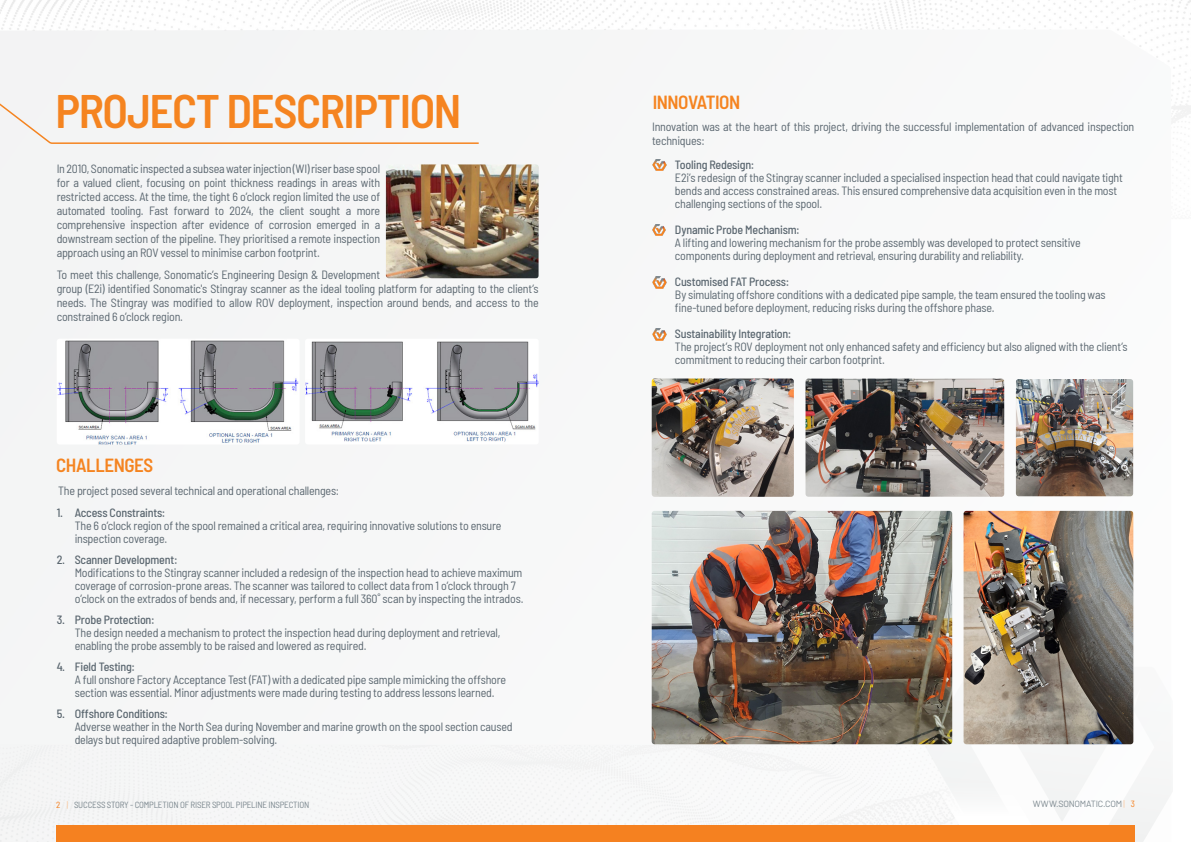
<style>
.page{position:relative;width:1191px;height:842px;background:#fff}
.page>*{position:absolute;margin:0;border:0;box-sizing:border-box;transform-origin:0 0}
.HEADING{font:600 semi-condensed 47px "Barlow";letter-spacing:-.03em;color:#f58420}
.SUBHEADING___1{font:600 semi-condensed 19px "Barlow";letter-spacing:-.025em;color:#f58420}
.INTRO_TEXT{font:semi-condensed 12px/13px "Barlow";letter-spacing:-.02em;color:#5b6770}
.t1{font:semi-condensed 9px "Barlow";letter-spacing:-.02em;color:#7c888f}
.t2{font:9px "Barlow";letter-spacing:-.025em;color:#7c888f}
.s1{font-weight:500}
.s2{color:#f58120}
.s3{color:#fcc89b}
.s4{font-stretch:semi-condensed;color:#fcc89b}
.s5{font-stretch:semi-condensed;color:#f58120}
</style>
<div class="page">
<div style="left:0;top:526px;width:1134px;height:316px;background:#f6f7f7"></div>
<svg style="left:925px;top:627px;width:246px;height:215px"></svg>
<svg style="left:57px;top:767px;width:1077px;height:59px"></svg>
<img style="left:0;top:0;width:1191px;height:526px">
<div style="left:56px;top:826px;width:1078px;height:16px;background:#f58120"></div>
<div style="left:0;top:94px;width:480px;height:51px;background:#f4f4f5"></div>
<img style="left:386px;top:164px;width:153px;height:114px">
<img style="left:57px;top:339px;width:242px;height:105px">
<img style="left:305px;top:339px;width:234px;height:105px">
<svg style="left:653px;top:159px;width:13px;height:12px"></svg>
<img style="left:652px;top:224px;width:14px;height:12px">
<svg style="left:653px;top:277px;width:13px;height:11px"></svg>
<svg style="left:653px;top:329px;width:13px;height:11px"></svg>
<img style="left:651px;top:511px;width:301px;height:233px">
<img style="left:963px;top:511px;width:170px;height:233px">
<img style="left:651px;top:378px;width:143px;height:119px">
<img style="left:1016px;top:379px;width:117px;height:117px">
<img style="left:805px;top:379px;width:199px;height:118px">
<p class="HEADING" style="left:55px;top:77px;width:408px">PROJECT DESCRIPTION</p>
<p class="INTRO_TEXT" style="left:57px;top:161px;width:325px;line-height:14px;text-align:justify">In 2010, Sonomatic inspected a subsea water injection (WI) riser base spool for a valued client, focusing on point thickness readings in areas with restricted access. At the time, the tight 6 o’clock region limited the use of automated tooling. Fast forward to 2024, the client sought a more comprehensive inspection after evidence of corrosion emerged in a downstream section of the pipeline. They prioritised a remote inspection approach using an ROV vessel to minimise carbon footprint.</p>
<p class="INTRO_TEXT" style="left:57px;top:267px;width:483px;line-height:14px">To meet this challenge, Sonomatic’s Engineering Design &amp; Development<br>group (E2i) identified Sonomatic's Stingray scanner as the ideal tooling platform for adapting to the client’s needs. The Stingray was modified to allow ROV deployment, inspection around bends, and access to the constrained 6 o’clock region.</p>
<p class="SUBHEADING___1" style="left:56px;top:451px;width:99px">CHALLENGES</p>
<p class="INTRO_TEXT" style="left:58px;top:483px;width:283px">The project posed several technical and operational challenges:</p>
<p class="INTRO_TEXT" style="left:75px;top:505px;width:428px;text-indent:-18px"><span class="s1">1. Access Constraints:<br></span>The 6 o’clock region of the spool remained a critical area, requiring innovative solutions to ensure inspection coverage.</p>
<p class="INTRO_TEXT" style="left:75px;top:552px;width:450px;text-indent:-18px"><span class="s1">2. Scanner Development:<br></span>Modifications to the Stingray scanner included a redesign of the inspection head to achieve maximum coverage of corrosion-prone areas. The scanner was tailored to collect data from 1 o’clock through 7 o’clock on the extrados of bends and, if necessary, perform a full 360˚ scan by inspecting the intrados.</p>
<p class="INTRO_TEXT" style="left:75px;top:612px;width:427px;text-indent:-18px"><span class="s1">3. Probe Protection:<br></span>The design needed a mechanism to protect the inspection head during deployment and retrieval, enabling the probe assembly to be raised and lowered as required.</p>
<p class="INTRO_TEXT" style="left:75px;top:659px;width:433px;text-indent:-18px"><span class="s1">4. Field Testing:<br></span>A full onshore Factory Acceptance Test (FAT) with a dedicated pipe sample mimicking the offshore section was essential. Minor adjustments were made during testing to address lessons learned.</p>
<p class="INTRO_TEXT" style="left:75px;top:706px;width:439px;text-indent:-18px"><span class="s1">5. Offshore Conditions:<br></span>Adverse weather in the North Sea during November and marine growth on the spool section caused delays but required adaptive problem-solving.</p>
<p class="SUBHEADING___1" style="left:653px;top:88px;width:89px">INNOVATION</p>
<p class="INTRO_TEXT" style="left:652px;top:119px;width:483px;line-height:14px">Innovation was at the heart of this project, driving the successful implementation of advanced inspection techniques:</p>
<p class="INTRO_TEXT" style="left:675px;top:158px;width:449px"><span class="s1">Tooling Redesign:<br></span>E2i’s redesign of the Stingray scanner included a specialised inspection head that could navigate tight bends and access constrained areas. This ensured comprehensive data acquisition even in the most challenging sections of the spool.</p>
<p class="INTRO_TEXT" style="left:675px;top:223px;width:407px"><span class="s1">Dynamic Probe Mechanism:<br></span>A lifting and lowering mechanism for the probe assembly was developed to protect sensitive components during deployment and retrieval, ensuring durability and reliability.</p>
<p class="INTRO_TEXT" style="left:675px;top:275px;width:432px"><span class="s1">Customised FAT Process:<br></span>By simulating offshore conditions with a dedicated pipe sample, the team ensured the tooling was fine-tuned before deployment, reducing risks during the offshore phase.</p>
<p class="INTRO_TEXT" style="left:675px;top:327px;width:454px"><span class="s1">Sustainability Integration:<br></span>The project’s ROV deployment not only enhanced safety and efficiency but also aligned with the client’s commitment to reducing their carbon footprint.</p>
<p class="t1" style="left:56px;top:798px;width:255px"><span class="s2">2</span> <span class="s3">|</span> SUCCESS STORY - COMPLETION OF RISER SPOOL PIPELINE INSPECTION</p>
<p class="t2" style="left:1032px;top:797px;width:103px">WWW.SONOMATIC.COM<span class="s4">|</span> <span class="s5">3</span></p>
</div>
